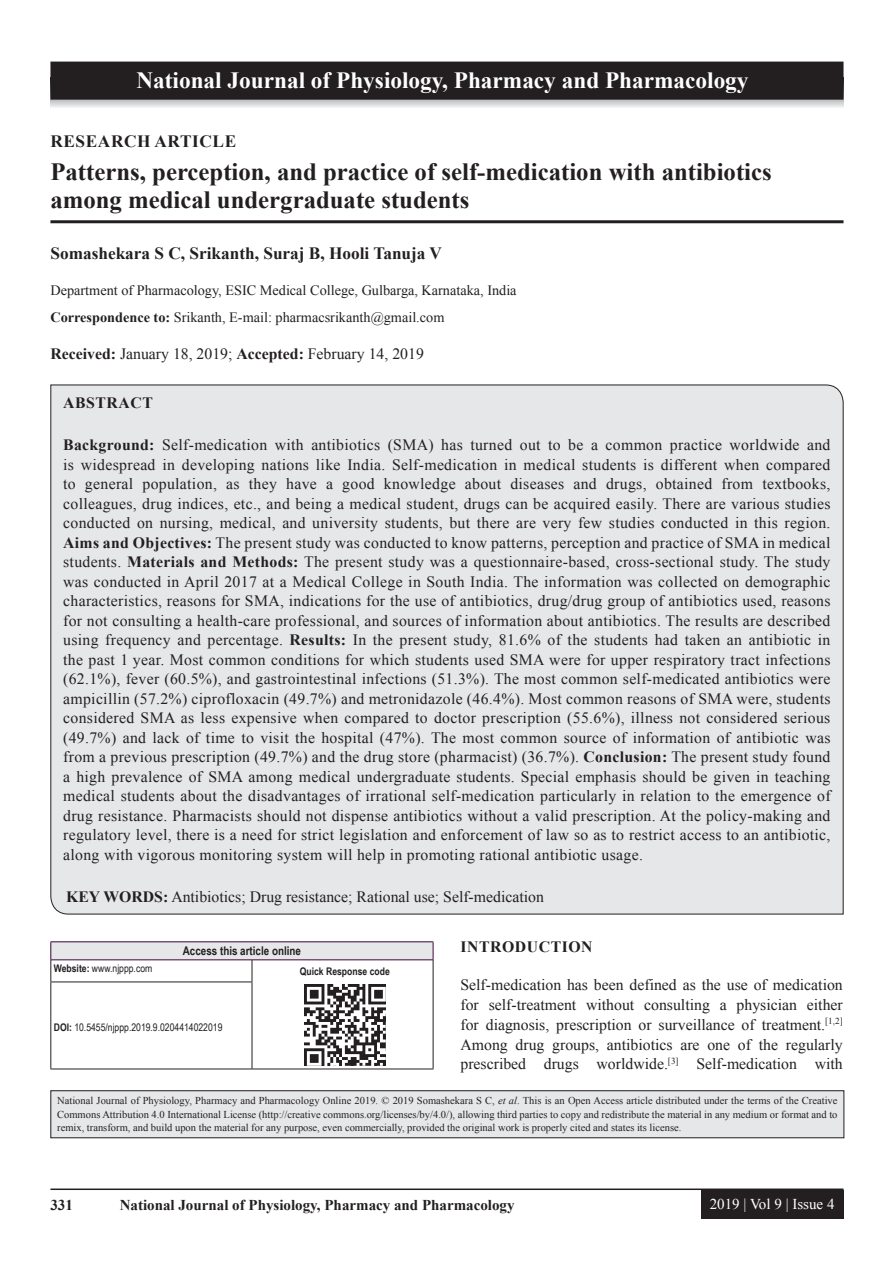
<style>
.page{position:relative;width:894px;height:1263px;background:#fff}
.page>*{position:absolute;margin:0;border:0;box-sizing:border-box;transform-origin:0 0}
.AT{font:700 24.75px/28.5px "Times New Roman";color:#231f20}
.JN_1{font:700 23.25px "Times New Roman";color:#fff}
.AU{font:700 17.25px "Times New Roman";color:#231f20}
.AH{font:700 17.25px "Times New Roman";letter-spacing:.035em;color:#231f20}
.ABS{font:15.75px/19.5px "Times New Roman";letter-spacing:.02em;color:#231f20;text-align:justify}
.TX{font:15.75px/19.8px "Times New Roman";color:#231f20;text-align:justify}
.KWD{font:15.75px "Times New Roman";color:#231f20}
.ABSH{font:700 15.75px "Times New Roman";letter-spacing:.035em;color:#231f20}
.RF{font:700 15px "Times New Roman";color:#231f20}
.RF_VOL{font:15px "Times New Roman";color:#fff}
.AFF{font:14.25px "Times New Roman";color:#231f20}
.ADD{font:14.25px "Times New Roman";color:#231f20}
.AAO{font:700 12px "Arial Narrow";color:#231f20}
.JN_TX{font:10.5px/13.5px "Times New Roman";color:#231f20;text-align:justify}
.Web{font:10.5px "Arial Narrow";color:#231f20}
.QR{font:700 10.5px "Arial Narrow";color:#231f20}
.s1{font-weight:700}
.s2{font-style:italic}
</style>
<div class="page">
<hr style="left:50px;top:1188px;width:793px;height:2px;background:#231f20">
<div style="left:700px;top:1190px;width:143px;height:28px;background:#231f20"></div>
<hr style="left:50px;top:220px;width:793px;height:3px;background:#231f20">
<div style="left:50px;top:384px;width:793px;height:530px;background:#e6e7e9"></div>
<div style="left:51px;top:941px;width:382px;height:18px;background:#e6e7e9"></div>
<hr style="left:51px;top:959px;width:201px;height:1px;background:#3e083e">
<hr style="left:252px;top:959px;width:181px;height:1px;background:#3e083e">
<svg style="left:50px;top:942px;width:2px;height:39px"></svg>
<svg style="left:251px;top:960px;width:1px;height:21px"></svg>
<hr style="left:50px;top:981px;width:202px;height:1px;background:#231f20">
<hr style="left:50px;top:982px;width:1px;height:86px;background:#231f20">
<hr style="left:251px;top:982px;width:1px;height:86px;background:#231f20">
<hr style="left:50px;top:1068px;width:202px;height:1px;background:#231f20">
<svg style="left:432px;top:942px;width:1px;height:40px"></svg>
<hr style="left:432px;top:982px;width:1px;height:86px;background:#231f20">
<hr style="left:252px;top:1068px;width:181px;height:1px;background:#231f20">
<hr style="left:51px;top:941px;width:201px;height:1px;background:#3e083e">
<hr style="left:252px;top:941px;width:181px;height:1px;background:#3e083e">
<img style="left:304px;top:984px;width:81px;height:81px">
<div style="left:51px;top:1090px;width:792px;height:47px;background:#e6e7e9"></div>
<div style="left:50px;top:1090px;width:794px;height:48px;border:1px solid #231f20"></div>
<svg style="left:51px;top:100px;width:792px;height:8px;background:#d9dadc"></svg>
<div style="left:51px;top:62px;width:791px;height:37px;background:#231f20"></div>
<div style="left:50px;top:62px;width:793px;height:38px;border:2px solid #231f20"></div>
<p class="JN_1" style="left:136px;top:64px;width:613px">National Journal of Physiology, Pharmacy and Pharmacology</p>
<p class="AH" style="left:50px;top:128px;width:187px">RESEARCH ARTICLE</p>
<p class="AT" style="left:50px;top:156px;width:722px">Patterns, perception, and practice of self-medication with antibiotics among medical undergraduate students</p>
<p class="AU" style="left:50px;top:241px;width:393px">Somashekara S C, Srikanth, Suraj B, Hooli Tanuja V</p>
<p class="AFF" style="left:50px;top:280px;width:467px">Department of Pharmacology, ESIC Medical College, Gulbarga, Karnataka, India</p>
<p class="ADD" style="left:50px;top:307px;width:395px"><span class="s1">Correspondence to:</span> Srikanth, E-mail: pharmacsrikanth@gmail.com</p>
<p class="TX" style="left:50px;top:343px;width:375px"><span class="s1">Received:</span> January 18, 2019; <span class="s1">Accepted:</span> February 14, 2019</p>
<p class="ABSH" style="left:63px;top:391px;width:91px">ABSTRACT</p>
<p class="ABS" style="left:63px;top:434px;width:768px"><span class="s1">Background:</span> Self-medication with antibiotics (SMA) has turned out to be a common practice worldwide and is widespread in developing nations like India. Self-medication in medical students is different when compared to general population, as they have a good knowledge about diseases and drugs, obtained from textbooks, colleagues, drug indices, etc., and being a medical student, drugs can be acquired easily. There are various studies conducted on nursing, medical, and university students, but there are very few studies conducted in this region.<br><span class="s1">Aims and Objectives:</span> The present study was conducted to know patterns, perception and practice of SMA in medical students. <span class="s1">Materials and Methods:</span> The present study was a questionnaire-based, cross-sectional study. The study was conducted in April 2017 at a Medical College in South India. The information was collected on demographic characteristics, reasons for SMA, indications for the use of antibiotics, drug/drug group of antibiotics used, reasons for not consulting a health-care professional, and sources of information about antibiotics. The results are described using frequency and percentage. <span class="s1">Results:</span> In the present study, 81.6% of the students had taken an antibiotic in the past 1 year. Most common conditions for which students used SMA were for upper respiratory tract infections (62.1%), fever (60.5%), and gastrointestinal infections (51.3%). The most common self-medicated antibiotics were ampicillin (57.2%) ciprofloxacin (49.7%) and metronidazole (46.4%). Most common reasons of SMA were, students considered SMA as less expensive when compared to doctor prescription (55.6%), illness not considered serious (49.7%) and lack of time to visit the hospital (47%). The most common source of information of antibiotic was from a previous prescription (49.7%) and the drug store (pharmacist) (36.7%). <span class="s1">Conclusion:</span> The present study found a high prevalence of SMA among medical undergraduate students. Special emphasis should be given in teaching medical students about the disadvantages of irrational self-medication particularly in relation to the emergence of drug resistance. Pharmacists should not dispense antibiotics without a valid prescription. At the policy‑making and regulatory level, there is a need for strict legislation and enforcement of law so as to restrict access to an antibiotic, along with vigorous monitoring system will help in promoting rational antibiotic usage.</p>
<p class="KWD" style="left:66px;top:885px;width:479px"><span class="s1">KEY WORDS:</span> Antibiotics; Drug resistance; Rational use; Self-medication</p>
<p class="AAO" style="left:183px;top:942px;width:120px">Access this article online</p>
<p class="Web" style="left:54px;top:960px;width:100px"><span class="s1">Website:</span> www.njppp.com</p>
<p class="QR" style="left:300px;top:963px;width:91px">Quick Response code</p>
<p class="Web" style="left:54px;top:1019px;width:170px"><span class="s1">DOI:</span> 10.5455/njppp.2019.9.0204414022019</p>
<h1 class="ABSH" style="left:460px;top:935px;width:134px">INTRODUCTION</h1>
<p class="TX" style="left:460px;top:974px;width:383px">Self-medication has been defined as the use of medication for self-treatment without consulting a physician either for diagnosis, prescription or surveillance of treatment.<sup>[1,2] </sup>Among drug groups, antibiotics are one of the regularly prescribed drugs worldwide.<sup>[3]</sup> Self-medication with</p>
<p class="JN_TX" style="left:57px;top:1093px;width:781px">National Journal of Physiology, Pharmacy and Pharmacology Online 2019. © 2019 Somashekara S C, <span class="s2">et al</span>. This is an Open Access article distributed under the terms of the Creative Commons Attribution 4.0 International License (http://creative commons.org/licenses/by/4.0/), allowing third parties to copy and redistribute the material in any medium or format and to remix, transform, and build upon the material for any purpose, even commercially, provided the original work is properly cited and states its license.</p>
<p class="RF" style="left:50px;top:1194px;width:24px">331</p>
<p class="RF" style="left:120px;top:1194px;width:396px">National Journal of Physiology, Pharmacy and Pharmacology</p>
<p class="RF_VOL" style="left:709px;top:1193px;width:126px">2019 | Vol 9 | Issue 4</p>
</div>
